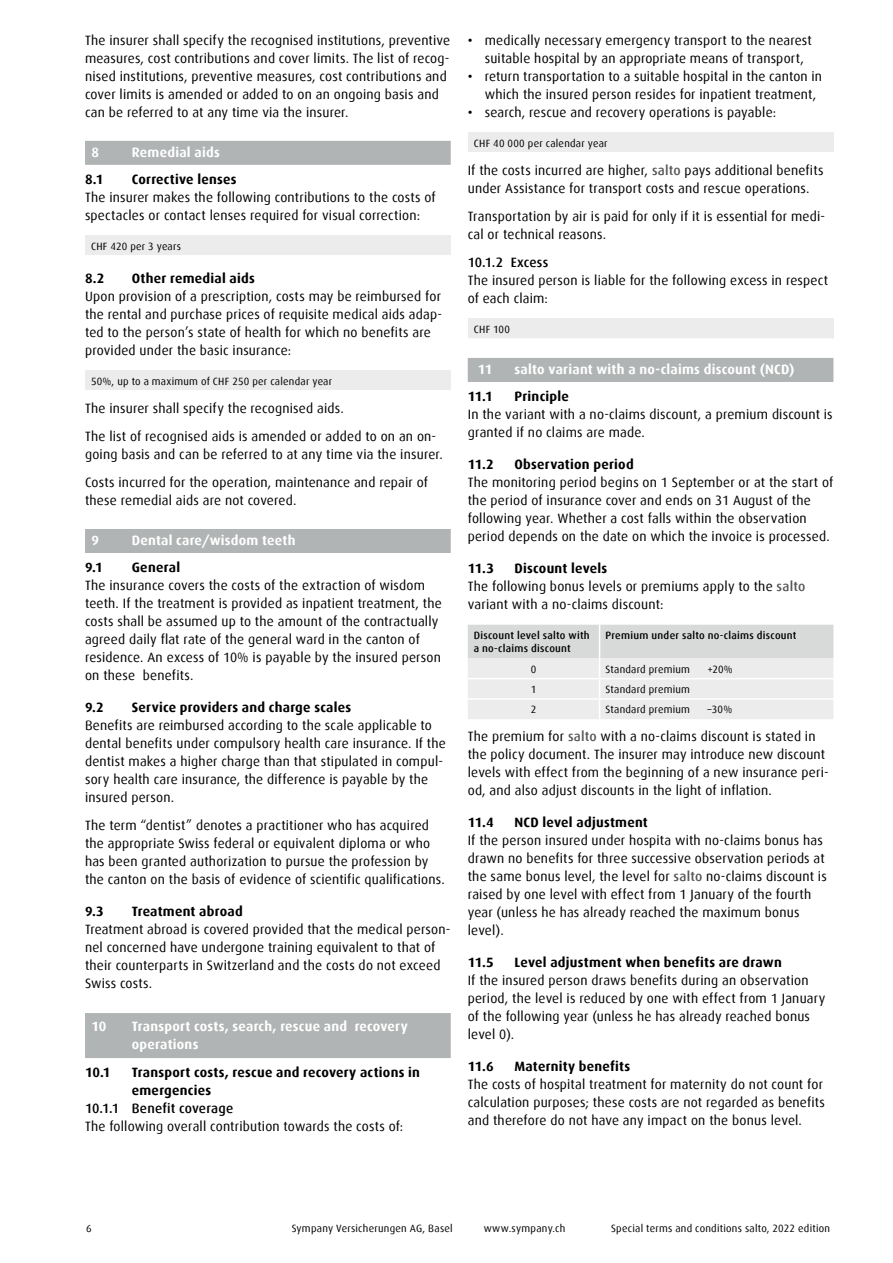
<style>
.page{position:relative;width:893px;height:1263px;background:#fff}
.page>*{position:absolute;margin:0;border:0;box-sizing:border-box;transform-origin:0 0}
.t1{font:13.5px/18px "Dax";letter-spacing:.015em;color:#000}
.t2{font:700 13.5px/18px "Dax";letter-spacing:.02em;color:#000}
.t3{font:700 13.5px/18px "Dax";letter-spacing:.02em;color:#fff}
.t4{font:500 13.5px "Dax";letter-spacing:.015em;color:#000}
.t5{font:10.5px "Dax";letter-spacing:.025em;color:#000}
.t6{font:500 10.5px/13.5px "Dax";letter-spacing:.025em;color:#000}
.s1{font-weight:500}
.s2{font-weight:500;color:#555756}
.s3{font-weight:700}
</style>
<div class="page">
<div style="left:85px;top:141px;width:366px;height:24px;background:#b1b4b4"></div>
<div style="left:85px;top:529px;width:366px;height:24px;background:#b1b4b4"></div>
<div style="left:85px;top:1013px;width:366px;height:45px;background:#b1b4b4"></div>
<div style="left:85px;top:235px;width:366px;height:21px;background:#ececec"></div>
<hr style="left:85px;top:255px;width:366px;height:2px;background:#fff">
<div style="left:85px;top:370px;width:366px;height:21px;background:#ececec"></div>
<hr style="left:85px;top:390px;width:366px;height:1px;background:#fff">
<div style="left:468px;top:358px;width:365px;height:24px;background:#b1b4b4"></div>
<div style="left:468px;top:132px;width:365px;height:21px;background:#ececec"></div>
<hr style="left:468px;top:152px;width:365px;height:1px;background:#fff">
<div style="left:468px;top:319px;width:365px;height:20px;background:#ececec"></div>
<hr style="left:468px;top:338px;width:365px;height:2px;background:#fff">
<svg style="left:468px;top:625px;width:365px;height:94px;background:#e5e6e6"></svg>
<p class="t1" style="left:85px;top:31px;width:367px">The insurer shall specify the recognised institutions, preventive measures, cost contributions and cover limits. The list of recog&shy;nised institutions, preventive measures, cost contributions and cover limits is amended or added to on an ongoing basis and can be referred to at any time via the insurer.</p>
<p class="t3" style="left:91px;top:144px;width:9px">8</p>
<p class="t3" style="left:132px;top:144px;width:89px">Remedial aids</p>
<p class="t2" style="left:85px;top:170px;width:20px">8.1</p>
<p class="t2" style="left:132px;top:170px;width:106px">Corrective lenses</p>
<p class="t1" style="left:85px;top:188px;width:352px">The insurer makes the following contributions to the costs of spectacles or contact lenses required for visual correction:</p>
<p class="t5" style="left:91px;top:240px;width:92px">CHF 420 per 3 years</p>
<p class="t2" style="left:85px;top:269px;width:21px">8.2</p>
<p class="t2" style="left:132px;top:269px;width:125px">Other remedial aids</p>
<p class="t1" style="left:85px;top:287px;width:359px">Upon provision of a prescription, costs may be reimbursed for the rental and purchase prices of requisite medical aids adap&shy;ted to the person’s state of health for which no benefits are provided under the basic insurance:</p>
<p class="t5" style="left:91px;top:375px;width:243px">50%, up to a maximum of CHF 250 per calendar year</p>
<p class="t1" style="left:85px;top:395px;width:353px;line-height:27.8px">The insurer shall specify the recognised aids.<br>The list of recognised aids is amended or added to on an on-</p>
<p class="t1" style="left:85px;top:441px;width:359px;line-height:27.8px">going basis and can be referred to at any time via the insurer.<br>Costs incurred for the operation, maintenance and repair of</p>
<p class="t1" style="left:85px;top:491px;width:213px">these remedial aids are not covered.</p>
<p class="t3" style="left:91px;top:532px;width:9px">9</p>
<p class="t3" style="left:132px;top:532px;width:165px">Dental care/wisdom teeth</p>
<p class="t2" style="left:85px;top:558px;width:19px">9.1</p>
<p class="t2" style="left:132px;top:558px;width:50px">General</p>
<p class="t1" style="left:85px;top:576px;width:358px">The insurance covers the costs of the extraction of wisdom teeth. If the treatment is provided as inpatient treatment, the costs shall be assumed up to the amount of the contractually agreed daily flat rate of the general ward in the canton of residence. An excess of 10% is payable by the insured person on these benefits.</p>
<p class="t2" style="left:85px;top:698px;width:20px">9.2</p>
<p class="t2" style="left:132px;top:698px;width:221px">Service providers and charge scales</p>
<p class="t1" style="left:85px;top:716px;width:362px">Benefits are reimbursed according to the scale applicable to dental benefits under compulsory health care insurance. If the dentist makes a higher charge than that stipulated in compul&shy;sory health care insurance, the difference is payable by the insured person.</p>
<p class="t1" style="left:85px;top:816px;width:361px">The term “dentist” denotes a practitioner who has acquired the appropriate Swiss federal or equivalent diploma or who has been granted authorization to pursue the profession by the canton on the basis of evidence of scientific qualifications.</p>
<p class="t2" style="left:85px;top:902px;width:20px">9.3</p>
<p class="t2" style="left:132px;top:902px;width:112px">Treatment abroad</p>
<p class="t1" style="left:85px;top:920px;width:367px">Treatment abroad is covered provided that the medical person&shy;nel concerned have undergone training equivalent to that of their counterparts in Switzerland and the costs do not exceed Swiss costs.</p>
<p class="t3" style="left:91px;top:1017px;width:16px">10</p>
<p class="t3" style="left:132px;top:1017px;width:277px">Transport costs, search, rescue and recovery operations</p>
<p class="t2" style="left:85px;top:1063px;width:27px">10.1</p>
<p class="t2" style="left:132px;top:1063px;width:290px">Transport costs, rescue and recovery actions in emergencies</p>
<p class="t4" style="left:85px;top:1101px;width:150px">10.1.1 Benefit coverage</p>
<p class="t1" style="left:85px;top:1117px;width:320px">The following overall contribution towards the costs of:</p>
<p class="t1" style="left:485px;top:31px;width:329px;text-indent:-17px"><span class="s1">•</span> medically necessary emergency transport to the nearest suitable hospital by an appropriate means of transport,</p>
<p class="t1" style="left:485px;top:67px;width:339px;text-indent:-17px"><span class="s1">•</span> return transportation to a suitable hospital in the canton in which the insured person resides for inpatient treatment,</p>
<p class="t1" style="left:468px;top:103px;width:310px"><span class="s1">•</span> search, rescue and recovery operations is payable:</p>
<p class="t5" style="left:474px;top:137px;width:135px">CHF 40 000 per calendar year</p>
<p class="t1" style="left:468px;top:162px;width:357px">If the costs incurred are higher, <span class="s2">salto</span> pays additional benefits under Assistance for transport costs and rescue operations.</p>
<p class="t1" style="left:468px;top:207px;width:359px">Transportation by air is paid for only if it is essential for medi&shy;cal or technical reasons.</p>
<p class="t4" style="left:468px;top:255px;width:82px">10.1.2 Excess</p>
<p class="t1" style="left:468px;top:271px;width:362px">The insured person is liable for the following excess in respect of each claim:</p>
<p class="t5" style="left:474px;top:323px;width:38px">CHF 100</p>
<p class="t3" style="left:478px;top:361px;width:16px">11</p>
<p class="t3" style="left:514px;top:361px;width:281px">salto variant with a no-claims discount (NCD)</p>
<p class="t2" style="left:468px;top:387px;width:26px">11.1</p>
<p class="t2" style="left:514px;top:387px;width:56px">Principle</p>
<p class="t1" style="left:468px;top:405px;width:366px">In the variant with a no-claims discount, a premium discount is granted if no claims are made.</p>
<p class="t2" style="left:468px;top:455px;width:28px">11.2</p>
<p class="t2" style="left:514px;top:455px;width:121px">Observation period</p>
<p class="t1" style="left:468px;top:473px;width:367px">The monitoring period begins on 1 September or at the start of the period of insurance cover and ends on 31 August of the following year. Whether a cost falls within the observation period depends on the date on which the invoice is processed.</p>
<p class="t2" style="left:468px;top:559px;width:28px">11.3</p>
<p class="t1" style="left:468px;top:559px;width:339px;text-indent:47px"><span class="s3">Discount levels<br></span>The following bonus levels or premiums apply to the <span class="s2">salto </span>variant with a no-claims discount:</p>
<p class="t6" style="left:474px;top:629px;width:117px">Discount level salto with a no-claims discount</p>
<p class="t6" style="left:606px;top:629px;width:193px">Premium under salto no-claims discount</p>
<p class="t5" style="left:531px;top:663px;width:7px">0</p>
<p class="t5" style="left:606px;top:663px;width:86px">Standard premium</p>
<p class="t5" style="left:708px;top:663px;width:27px">+20%</p>
<p class="t5" style="left:531px;top:683px;width:7px">1</p>
<p class="t5" style="left:606px;top:683px;width:86px">Standard premium</p>
<p class="t5" style="left:531px;top:704px;width:7px">2</p>
<p class="t5" style="left:606px;top:704px;width:86px">Standard premium</p>
<p class="t5" style="left:708px;top:704px;width:26px">–30%</p>
<p class="t1" style="left:468px;top:727px;width:362px">The premium for <span class="s2">salto</span> with a no-claims discount is stated in the policy document. The insurer may introduce new discount levels with effect from the beginning of a new insurance peri&shy;od, and also adjust discounts in the light of inflation.</p>
<p class="t2" style="left:468px;top:813px;width:27px">11.4</p>
<p class="t2" style="left:514px;top:813px;width:135px">NCD level adjustment</p>
<p class="t1" style="left:468px;top:831px;width:361px">If the person insured under hospita with no-claims bonus has drawn no benefits for three successive observation periods at the same bonus level, the level for <span class="s2">salto</span> no-claims discount is raised by one level with effect from 1 January of the fourth year (unless he has already reached the maximum bonus level).</p>
<p class="t2" style="left:468px;top:953px;width:28px">11.5</p>
<p class="t2" style="left:514px;top:953px;width:269px">Level adjustment when benefits are drawn</p>
<p class="t1" style="left:468px;top:971px;width:359px">If the insured person draws benefits during an observation period, the level is reduced by one with effect from 1 January of the following year (unless he has already reached bonus level 0).</p>
<p class="t2" style="left:468px;top:1057px;width:27px">11.6</p>
<p class="t2" style="left:514px;top:1057px;width:117px">Maternity benefits</p>
<p class="t1" style="left:468px;top:1075px;width:359px">The costs of hospital treatment for maternity do not count for calculation purposes; these costs are not regarded as benefits and therefore do not have any impact on the bonus level.</p>
<p class="t5" style="left:86px;top:1223px;width:7px">6</p>
<p class="t5" style="left:292px;top:1223px;width:163px">Sympany Versicherungen AG, Basel</p>
<p class="t5" style="left:484px;top:1223px;width:83px">www.sympany.ch</p>
<p class="t5" style="left:611px;top:1223px;width:220px">Special terms and conditions salto, 2022 edition</p>
</div>
